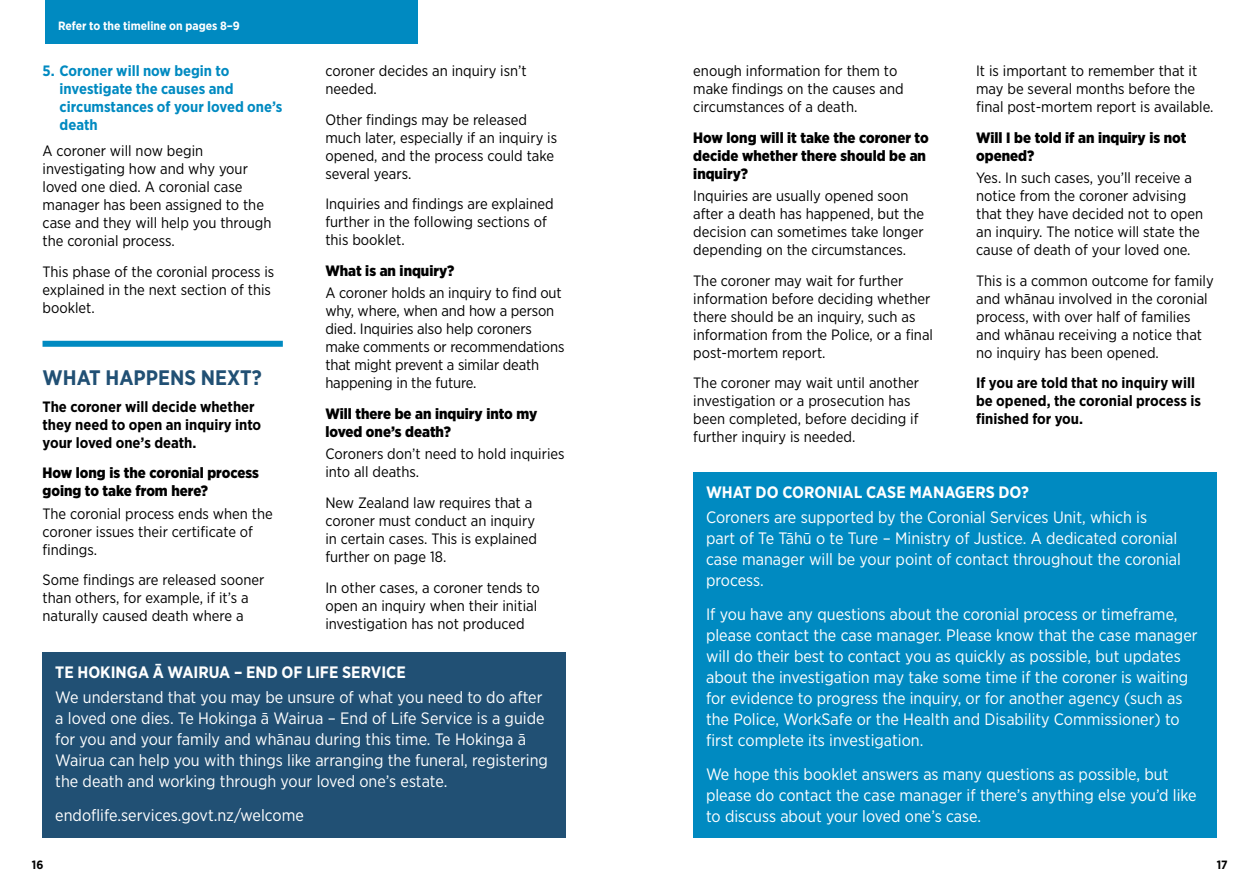
<style>
.page{position:relative;width:1259px;height:893px;background:#fff}
.page>*{position:absolute;margin:0;border:0;box-sizing:border-box;transform-origin:0 0}
.t1{font:700 21px "Gotham Narrow";color:#215074}
.t2{font:16.5px/21px "Gotham Narrow";color:#fff}
.t3{font:700 16.5px "Gotham Narrow";color:#fff}
.t4{font:15px/18px "Gotham Narrow";color:#000}
.t5{font:900 15px/18px "Gotham Narrow";color:#000}
.t6{font:700 15px/18px "Gotham Narrow";color:#000}
.t7{font:700 15px/18px "Gotham Narrow";color:#008ac1}
.t8{font:700 12px "Gotham Narrow";color:#fff}
.t9{font:700 12px "Gotham Narrow";color:#000}
</style>
<div class="page">
<div style="left:43px;top:341px;width:240px;height:6px;background:#008ac1"></div>
<div style="left:43px;top:652px;width:523px;height:186px;background:#215074"></div>
<div style="left:693px;top:472px;width:523px;height:366px;background:#008ac1"></div>
<div style="left:45px;top:0;width:373px;height:43px;background:#008ac1"></div>
<p class="t8" style="left:58px;top:18px;width:183px">Refer to the timeline on pages 8–9</p>
<p class="t4" style="left:325px;top:61px;width:203px">coroner decides an inquiry isn’t needed.</p>
<p class="t4" style="left:325px;top:110px;width:233px">Other findings may be released much later, especially if an inquiry is opened, and the process could take several years.</p>
<p class="t4" style="left:325px;top:195px;width:230px">Inquiries and findings are explained further in the following sections of this booklet.</p>
<p class="t5" style="left:325px;top:262px;width:130px">What is an inquiry?</p>
<p class="t4" style="left:325px;top:284px;width:240px">A coroner holds an inquiry to find out why, where, when and how a person died. Inquiries also help coroners make comments or recommendations that might prevent a similar death happening in the future.</p>
<p class="t5" style="left:325px;top:405px;width:213px">Will there be an inquiry into my loved one’s death?</p>
<p class="t4" style="left:325px;top:445px;width:241px">Coroners don’t need to hold inquiries into all deaths.</p>
<p class="t4" style="left:325px;top:493px;width:213px">New Zealand law requires that a coroner must conduct an inquiry in certain cases. This is explained further on page 18.</p>
<p class="t4" style="left:325px;top:578px;width:216px">In other cases, a coroner tends to open an inquiry when their initial investigation has not produced</p>
<p class="t3" style="left:55px;top:662px;width:352px">TE HOKINGA Ā WAIRUA – END OF LIFE SERVICE</p>
<p class="t2" style="left:55px;top:687px;width:494px">We understand that you may be unsure of what you need to do after a loved one dies. Te Hokinga ā Wairua – End of Life Service is a guide for you and your family and whānau during this time. Te Hokinga ā Wairua can help you with things like arranging the funeral, registering the death and working through your loved one’s estate.</p>
<p class="t2" style="left:55px;top:804px;width:250px">endoflife.services.govt.nz/welcome</p>
<p class="t7" style="left:60px;top:61px;width:224px;text-indent:-17px">5. Coroner will now begin to investigate the causes and circumstances of your loved one’s death</p>
<p class="t4" style="left:43px;top:142px;width:230px">A coroner will now begin investigating how and why your loved one died. A coronial case manager has been assigned to the case and they will help you through the coronial process.</p>
<p class="t4" style="left:43px;top:262px;width:233px">This phase of the coronial process is explained in the next section of this booklet.</p>
<h1 class="t1" style="left:43px;top:364px;width:221px">WHAT HAPPENS NEXT?</h1>
<p class="t6" style="left:43px;top:397px;width:220px">The coroner will decide whether they need to open an inquiry into your loved one’s death.</p>
<p class="t5" style="left:43px;top:464px;width:218px">How long is the coronial process going to take from here?</p>
<p class="t4" style="left:43px;top:504px;width:232px">The coronial process ends when the coroner issues their certificate of findings.</p>
<p class="t4" style="left:43px;top:571px;width:223px">Some findings are released sooner than others, for example, if it’s a naturally caused death where a</p>
<p class="t4" style="left:693px;top:61px;width:212px">enough information for them to make findings on the causes and circumstances of a death.</p>
<p class="t5" style="left:693px;top:128px;width:237px">How long will it take the coroner to decide whether there should be an inquiry?</p>
<p class="t4" style="left:693px;top:186px;width:232px">Inquiries are usually opened soon after a death has happened, but the decision can sometimes take longer depending on the circumstances.</p>
<p class="t4" style="left:693px;top:271px;width:241px">The coroner may wait for further information before deciding whether there should be an inquiry, such as information from the Police, or a final post-mortem report.</p>
<p class="t4" style="left:693px;top:374px;width:227px">The coroner may wait until another investigation or a prosecution has been completed, before deciding if further inquiry is needed.</p>
<p class="t4" style="left:976px;top:61px;width:239px">It is important to remember that it may be several months before the final post-mortem report is available.</p>
<p class="t5" style="left:976px;top:128px;width:212px">Will I be told if an inquiry is not opened?</p>
<p class="t4" style="left:976px;top:168px;width:229px">Yes. In such cases, you’ll receive a notice from the coroner advising that they have decided not to open an inquiry. The notice will state the cause of death of your loved one.</p>
<p class="t4" style="left:976px;top:271px;width:239px">This is a common outcome for family and whānau involved in the coronial process, with over half of families and whānau receiving a notice that no inquiry has been opened.</p>
<p class="t6" style="left:976px;top:374px;width:226px">If you are told that no inquiry will be opened, the coronial process is finished for you.</p>
<p class="t3" style="left:706px;top:482px;width:325px">WHAT DO CORONIAL CASE MANAGERS DO?</p>
<p class="t2" style="left:706px;top:507px;width:476px">Coroners are supported by the Coronial Services Unit, which is<br>part of Te Tāhū o te Ture – Ministry of Justice. A dedicated coronial case manager will be your point of contact throughout the coronial process.</p>
<p class="t2" style="left:706px;top:603px;width:493px">If you have any questions about the coronial process or timeframe, please contact the case manager. Please know that the case manager will do their best to contact you as quickly as possible, but updates about the investigation may take some time if the coroner is waiting for evidence to progress the inquiry, or for another agency (such as the Police, WorkSafe or the Health and Disability Commissioner) to first complete its investigation.</p>
<p class="t2" style="left:706px;top:763px;width:492px">We hope this booklet answers as many questions as possible, but please do contact the case manager if there’s anything else you’d like to discuss about your loved one’s case.</p>
<p class="t9" style="left:32px;top:857px;width:13px">16</p>
<p class="t9" style="left:1216px;top:857px;width:12px">17</p>
</div>
